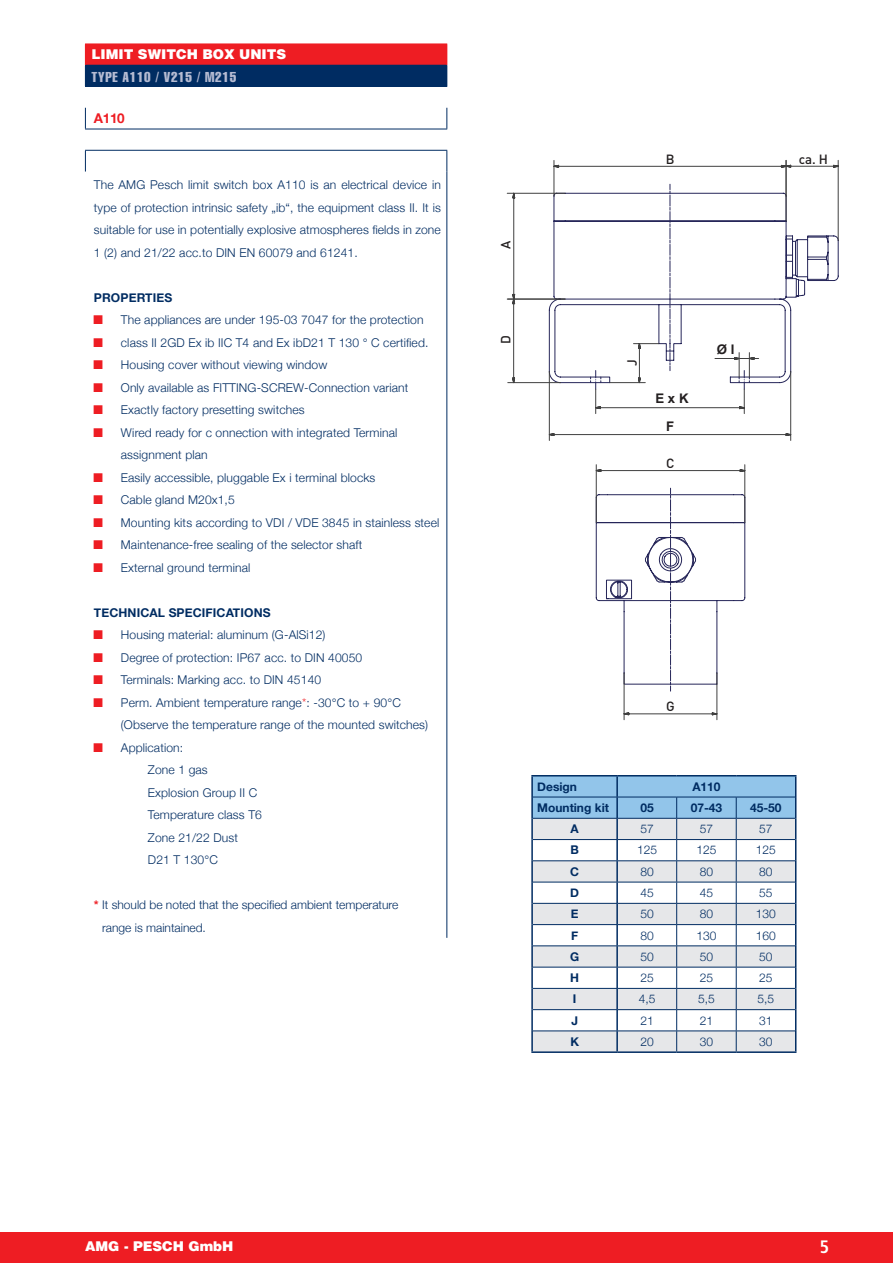
<style>
.page{position:relative;width:893px;height:1263px;background:#fff}
.page>*{position:absolute;margin:0;border:0;box-sizing:border-box;transform-origin:0 0}
.t1{font:700 condensed 18px "Frutiger";color:#fff}
.t2{font:extra-condensed 14.1px "Helvetica";letter-spacing:.05em;color:#b5bbd2}
.t3{font:900 13.5px "Helvetica LT";color:#fff}
.t4{font:700 13.5px "Helvetica Neue";color:#ee1d23}
.t5{font:500 13.2px "DIN";color:#231f20}
.t6{font:700 13.2px/27.2px "Arial";color:#231f20;text-align:center}
.t7{font:300 12.15px/22.5px "Helvetica Neue";letter-spacing:.01em;color:#002c62;text-align:justify}
.t8{font:700 12.15px "Helvetica Neue";letter-spacing:.01em;color:#002c62}
.t9{font:300 12px/22.5px "Helvetica Neue";color:#002c62}
.t10{font:700 12px "Helvetica Neue";color:#002c62}
.s1{color:#ee1d23}
.s2{font-weight:700;color:#ee1d23}
</style>
<div class="page">
<div style="left:85px;top:44px;width:362px;height:21px;background:#ee1d23"></div>
<div style="left:85px;top:65px;width:362px;height:21px;background:#002c62"></div>
<hr style="left:85px;top:150px;width:362px;height:1px;background:#002c62">
<svg style="left:85px;top:151px;width:1px;height:21px"></svg>
<svg style="left:446px;top:151px;width:1px;height:21px"></svg>
<hr style="left:85px;top:86px;width:362px;height:1px;background:#002c62">
<svg style="left:85px;top:108px;width:1px;height:21px"></svg>
<svg style="left:446px;top:108px;width:1px;height:21px"></svg>
<hr style="left:85px;top:129px;width:362px;height:1px;background:#002c62">
<hr style="left:446px;top:172px;width:1px;height:766px;background:#002c62">
<div style="left:0;top:1232px;width:893px;height:31px;background:#ee1d23"></div>
<svg style="left:595px;top:464px;width:151px;height:256px"></svg>
<svg style="left:507px;top:160px;width:332px;height:281px"></svg>
<hr style="left:531px;top:776px;width:2px;height:21px;background:#002c62">
<hr style="left:531px;top:775px;width:86px;height:1px;background:#002c62">
<hr style="left:617px;top:775px;width:60px;height:1px;background:#002c62">
<hr style="left:677px;top:775px;width:59px;height:1px;background:#002c62">
<hr style="left:736px;top:775px;width:60px;height:1px;background:#002c62">
<hr style="left:531px;top:797px;width:2px;height:21px;background:#002c62">
<hr style="left:531px;top:818px;width:2px;height:21px;background:#002c62">
<hr style="left:531px;top:839px;width:2px;height:22px;background:#002c62">
<hr style="left:531px;top:861px;width:2px;height:21px;background:#002c62">
<hr style="left:531px;top:882px;width:2px;height:21px;background:#002c62">
<hr style="left:531px;top:903px;width:2px;height:21px;background:#002c62">
<hr style="left:531px;top:924px;width:2px;height:22px;background:#002c62">
<hr style="left:531px;top:946px;width:2px;height:21px;background:#002c62">
<hr style="left:531px;top:967px;width:2px;height:21px;background:#002c62">
<hr style="left:531px;top:988px;width:2px;height:22px;background:#002c62">
<hr style="left:531px;top:1010px;width:2px;height:21px;background:#002c62">
<hr style="left:531px;top:1031px;width:2px;height:20px;background:#002c62">
<hr style="left:531px;top:1051px;width:86px;height:2px;background:#002c62">
<hr style="left:617px;top:1051px;width:60px;height:2px;background:#002c62">
<hr style="left:677px;top:1051px;width:59px;height:2px;background:#002c62">
<hr style="left:736px;top:1051px;width:60px;height:2px;background:#002c62">
<svg style="left:532px;top:776px;width:264px;height:275px"></svg>
<p class="t3" style="left:91px;top:46px;width:196px">LIMIT SWITCH BOX UNITS</p>
<p class="t2" style="left:91px;top:68px;width:146px">TYPE A110 / V215 / M215</p>
<p class="t4" style="left:94px;top:108px;width:32px">A110</p>
<p class="t7" style="left:94px;top:173px;width:348px">The AMG Pesch limit switch box A110 is an electrical device in type of protection intrinsic safety „ib“, the equipment class II. It is suitable for use in potentially explosive atmospheres fields in zone 1 (2) and 21/22 acc.to DIN EN 60079 and 61241.</p>
<p class="t8" style="left:94px;top:288px;width:80px">PROPERTIES</p>
<p class="t7" style="left:121px;top:308px;width:320px;text-align:left">The appliances are under 195‐03 7047 for the protection class II 2GD Ex ib IIC T4 and Ex ibD21 T 130 ° C certified.<br>Housing cover without viewing window<br>Only available as FITTING‐SCREW-Connection variant Exactly factory presetting switches<br>Wired ready for c onnection with integrated Terminal assignment plan<br>Easily accessible, pluggable Ex i terminal blocks<br>Cable gland M20x1,5<br>Mounting kits according to VDI / VDE 3845 in stainless steel Maintenance‐free sealing of the selector shaft<br>External ground terminal</p>
<p class="t8" style="left:94px;top:603px;width:178px">TECHNICAL SPECIFICATIONS</p>
<p class="t7" style="left:121px;top:623px;width:206px">Housing material: aluminum (G‐AlSi12)</p>
<p class="t7" style="left:121px;top:645px;width:243px">Degree of protection: IP67 acc. to DIN 40050</p>
<p class="t7" style="left:121px;top:668px;width:202px">Terminals: Marking acc. to DIN 45140</p>
<p class="t7" style="left:121px;top:690px;width:281px">Perm. Ambient temperature range<span class="s1">*</span>: ‐30°C to + 90°C</p>
<p class="t7" style="left:121px;top:713px;width:309px">(Observe the temperature range of the mounted switches)</p>
<p class="t7" style="left:121px;top:735px;width:64px">Application:</p>
<p class="t7" style="left:148px;top:758px;width:61px">Zone 1 gas</p>
<p class="t7" style="left:148px;top:780px;width:111px">Explosion Group II C</p>
<p class="t7" style="left:148px;top:803px;width:115px">Temperature class T6</p>
<p class="t7" style="left:148px;top:825px;width:92px">Zone 21/22 Dust</p>
<p class="t7" style="left:148px;top:848px;width:71px">D21 T 130°C</p>
<p class="t9" style="left:102px;top:893px;width:298px;text-indent:-8px"><span class="s2">*</span> It should be noted that the specified ambient temperature range is maintained.</p>
<p class="t5" style="left:497px;top:249px;width:10px;rotate:-90deg">A</p>
<p class="t5" style="left:497px;top:344px;width:10px;rotate:-90deg">D</p>
<p class="t5" style="left:666px;top:150px;width:10px">B</p>
<p class="t5" style="left:799px;top:150px;width:31px">ca. H</p>
<p class="t5" style="left:623px;top:366px;width:8px;rotate:-90deg">J</p>
<p class="t6" style="left:655px;top:386px;width:35px">E x K<br>F</p>
<p class="t5" style="left:666px;top:455px;width:10px">C</p>
<p class="t6" style="left:717px;top:336px;width:19px">Ø I</p>
<p class="t5" style="left:666px;top:698px;width:10px">G</p>
<p class="t10" style="left:537px;top:777px;width:41px">Design</p>
<p class="t10" style="left:692px;top:777px;width:30px">A110</p>
<p class="t10" style="left:537px;top:798px;width:73px">Mounting kit</p>
<p class="t10" style="left:640px;top:798px;width:15px">05</p>
<p class="t10" style="left:691px;top:798px;width:33px">07-43</p>
<p class="t10" style="left:750px;top:798px;width:33px">45-50</p>
<p class="t10" style="left:570px;top:819px;width:10px">A</p>
<p class="t9" style="left:640px;top:817px;width:15px">57</p>
<p class="t9" style="left:700px;top:817px;width:15px">57</p>
<p class="t9" style="left:759px;top:817px;width:15px">57</p>
<p class="t10" style="left:570px;top:841px;width:10px">B</p>
<p class="t9" style="left:637px;top:838px;width:22px">125</p>
<p class="t9" style="left:696px;top:838px;width:22px">125</p>
<p class="t9" style="left:756px;top:838px;width:22px">125</p>
<p class="t10" style="left:570px;top:862px;width:10px">C</p>
<p class="t9" style="left:640px;top:859px;width:15px">80</p>
<p class="t9" style="left:700px;top:859px;width:15px">80</p>
<p class="t9" style="left:759px;top:859px;width:15px">80</p>
<p class="t10" style="left:570px;top:883px;width:10px">D</p>
<p class="t9" style="left:640px;top:881px;width:15px">45</p>
<p class="t9" style="left:700px;top:881px;width:15px">45</p>
<p class="t9" style="left:759px;top:881px;width:15px">55</p>
<p class="t10" style="left:571px;top:904px;width:9px">E</p>
<p class="t9" style="left:640px;top:902px;width:15px">50</p>
<p class="t9" style="left:700px;top:902px;width:15px">80</p>
<p class="t9" style="left:756px;top:902px;width:22px">130</p>
<p class="t10" style="left:571px;top:926px;width:9px">F</p>
<p class="t9" style="left:640px;top:923px;width:15px">80</p>
<p class="t9" style="left:696px;top:923px;width:22px">130</p>
<p class="t9" style="left:756px;top:923px;width:22px">160</p>
<p class="t10" style="left:570px;top:947px;width:11px">G</p>
<p class="t9" style="left:640px;top:944px;width:15px">50</p>
<p class="t9" style="left:700px;top:944px;width:15px">50</p>
<p class="t9" style="left:759px;top:944px;width:15px">50</p>
<p class="t10" style="left:570px;top:968px;width:10px">H</p>
<p class="t9" style="left:641px;top:966px;width:15px">25</p>
<p class="t9" style="left:700px;top:966px;width:15px">25</p>
<p class="t9" style="left:759px;top:966px;width:15px">25</p>
<p class="t10" style="left:573px;top:990px;width:5px">I</p>
<p class="t9" style="left:639px;top:987px;width:18px">4,5</p>
<p class="t9" style="left:698px;top:987px;width:18px">5,5</p>
<p class="t9" style="left:757px;top:987px;width:18px">5,5</p>
<p class="t10" style="left:571px;top:1011px;width:8px">J</p>
<p class="t9" style="left:641px;top:1008px;width:15px">21</p>
<p class="t9" style="left:700px;top:1008px;width:15px">21</p>
<p class="t9" style="left:759px;top:1008px;width:15px">31</p>
<p class="t10" style="left:570px;top:1032px;width:10px">K</p>
<p class="t9" style="left:641px;top:1029px;width:15px">20</p>
<p class="t9" style="left:700px;top:1029px;width:15px">30</p>
<p class="t9" style="left:759px;top:1029px;width:15px">30</p>
<p class="t3" style="left:85px;top:1237px;width:150px">AMG - PESCH GmbH</p>
<h1 class="t1" style="left:820px;top:1236px;width:11px">5</h1>
</div>
